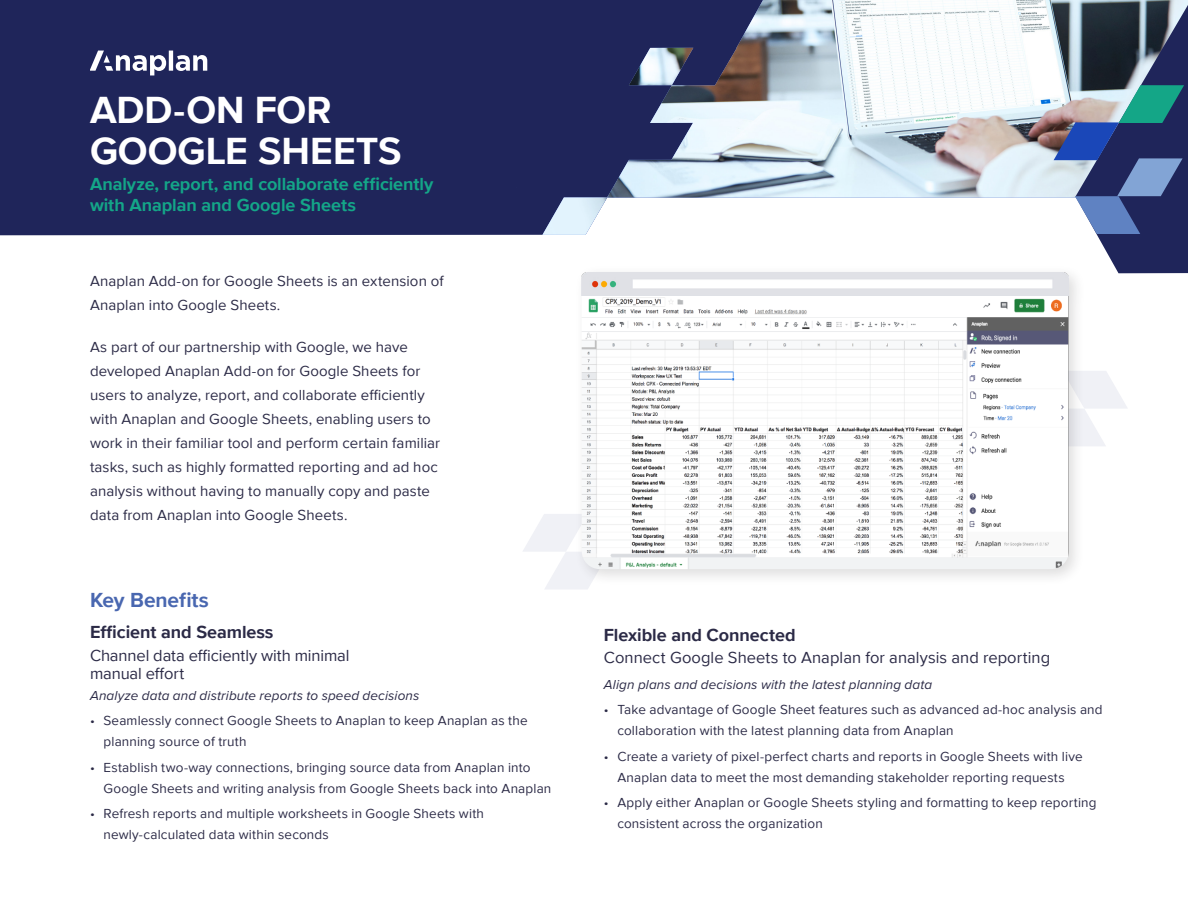
<style>
.page{position:relative;width:1188px;height:918px;background:#fff}
.page>*{position:absolute;margin:0;border:0;box-sizing:border-box;transform-origin:0 0}
.Header_2{font:700 39px/40.5px "Proxima Nova";color:#fff}
.body_8pt_13{font:700 21px "Proxima Nova";letter-spacing:-.005em;color:#4967b0}
.body_8pt_13-2{font:700 18px/21px "Proxima Nova";color:#14a688}
.Bullets{font:700 18px "Proxima Nova";color:#2b2a46}
.Bullets-2{font:16.5px/18px "Proxima Nova";color:#2b2a46}
.Header_2-2{font:15px/24px "Proxima Nova";letter-spacing:.01em;color:#2b2a46}
.t1{font:13.5px/21px "Proxima Nova";letter-spacing:.015em;color:#2b2a46}
.Bullets-3{font:italic 13.5px "Proxima Nova";letter-spacing:.01em;color:#2b2a46}
</style>
<div class="page">
<svg style="left:1086px;top:371px;width:41px;height:75px"></svg>
<div style="left:0;top:0;width:542px;height:235px;background:#1f255a"></div>
<img style="left:542px;top:0;width:646px;height:235px">
<svg style="left:523px;top:514px;width:66px;height:75px"></svg>
<svg style="left:91px;top:51px;width:116px;height:24px"></svg>
<svg style="left:1054px;top:5px;width:134px;height:268px;background:#596a89"></svg>
<div style="left:574px;top:265px;width:512px;height:321px;background:#231f20;opacity:.15"></div>
<img style="left:582px;top:272px;width:487px;height:297px">
<p class="Header_2" style="left:90px;top:89px;width:313px">ADD-ON FOR<br>GOOGLE SHEETS</p>
<p class="body_8pt_13-2" style="left:90px;top:173px;width:345px">Analyze, report, and collaborate efficiently with Anaplan and Google Sheets</p>
<p class="Header_2-2" style="left:90px;top:268px;width:355px">Anaplan Add-on for Google Sheets is an extension of<br>Anaplan into Google Sheets.</p>
<p class="Header_2-2" style="left:90px;top:334px;width:352px">As part of our partnership with Google, we have developed Anaplan Add-on for Google Sheets for users to analyze, report, and collaborate efficiently with Anaplan and Google Sheets, enabling users to work in their familiar tool and perform certain familiar tasks, such as highly formatted reporting and ad hoc analysis without having to manually copy and paste data from Anaplan into Google Sheets.</p>
<p class="body_8pt_13" style="left:90px;top:584px;width:120px">Key Benefits</p>
<p class="Bullets" style="left:90px;top:619px;width:185px">Efficient and Seamless</p>
<p class="Bullets-2" style="left:90px;top:645px;width:261px">Channel data efficiently with minimal manual effort</p>
<p class="Bullets-3" style="left:90px;top:685px;width:331px">Analyze data and distribute reports to speed decisions</p>
<p class="t1" style="left:104px;top:710px;width:426px;text-indent:-14px">• Seamlessly connect Google Sheets to Anaplan to keep Anaplan as the planning source of truth</p>
<p class="t1" style="left:104px;top:756px;width:449px;text-indent:-14px">• Establish two-way connections, bringing source data from Anaplan into<br>Google Sheets and writing analysis from Google Sheets back into Anaplan</p>
<p class="t1" style="left:104px;top:803px;width:382px;text-indent:-14px">• Refresh reports and multiple worksheets in Google Sheets with newly-calculated data within seconds</p>
<p class="Bullets" style="left:604px;top:621px;width:193px">Flexible and Connected</p>
<p class="Bullets-2" style="left:604px;top:648px;width:448px">Connect Google Sheets to Anaplan for analysis and reporting</p>
<p class="Bullets-3" style="left:604px;top:674px;width:330px">Align plans and decisions with the latest planning data</p>
<p class="t1" style="left:617px;top:699px;width:487px;text-indent:-14px">• Take advantage of Google Sheet features such as advanced ad-hoc analysis and collaboration with the latest planning data from Anaplan</p>
<p class="t1" style="left:604px;top:745px;width:480px;text-align:center">• Create a variety of pixel-perfect charts and reports in Google Sheets with live<br>Anaplan data to meet the most demanding stakeholder reporting requests</p>
<p class="t1" style="left:617px;top:792px;width:481px;text-indent:-14px">• Apply either Anaplan or Google Sheets styling and formatting to keep reporting consistent across the organization</p>
</div>
